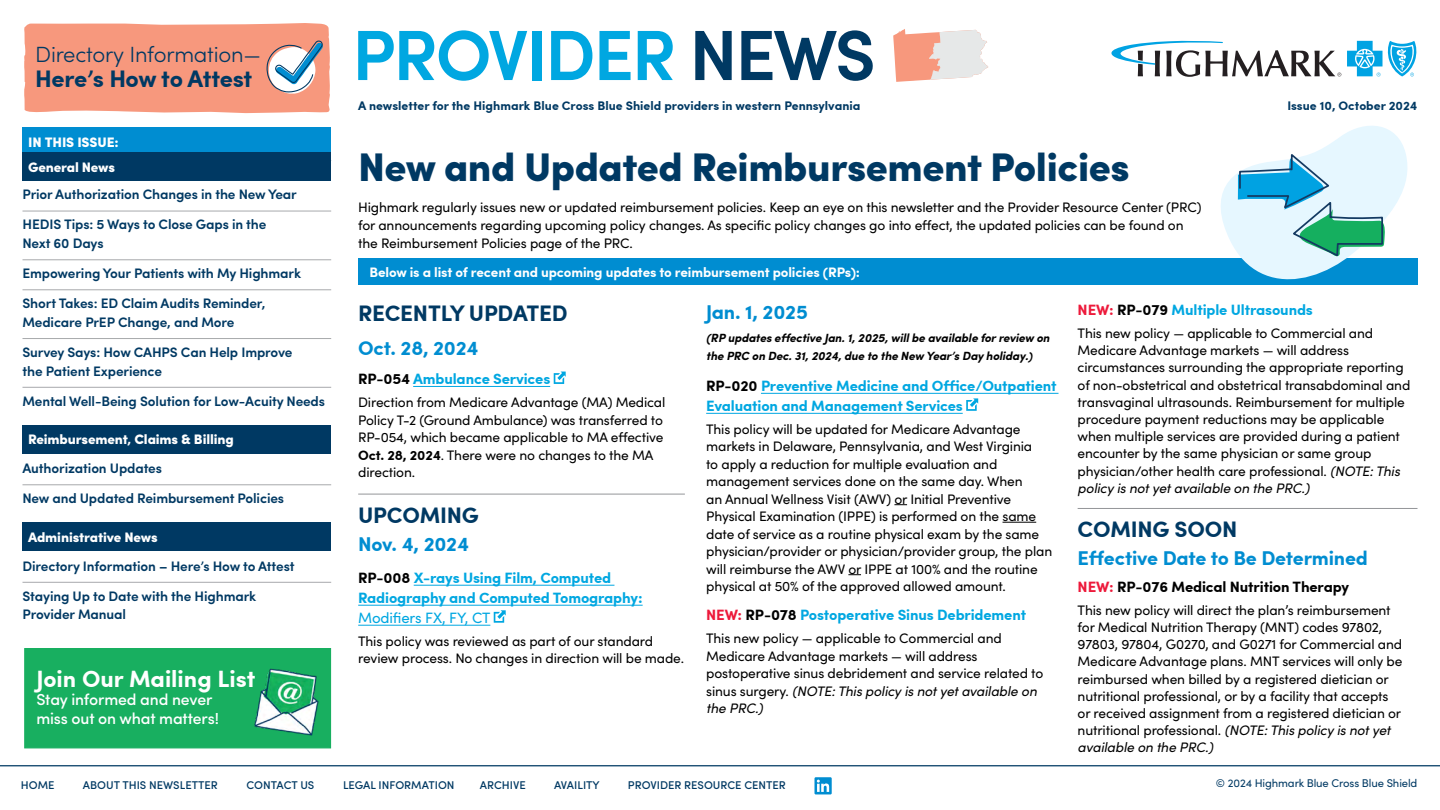
<style>
.page{position:relative;width:1440px;height:810px;background:#fff}
.page>*{position:absolute;margin:0;border:0;box-sizing:border-box;transform-origin:0 0}
.t1{font:900 40px "Sofia Pro";letter-spacing:-.01em;color:#003963}
.t2{font:700 24px "Sofia Pro";letter-spacing:-.015em;color:#003963}
.t3{font:700 23.62px "Sofia Pro";color:#fff}
.t4{font:700 22.5px "Sofia Pro";letter-spacing:-.01em;color:#003963}
.t5{font:300 22px "Sofia Pro";letter-spacing:-.01em;color:#003963}
.t6{font:700 20px "Sofia Pro";letter-spacing:-.01em;color:#008dd1}
.t7{font:500 16px/18.6px "Sofia Pro";letter-spacing:-.01em;color:#fff}
.t8{font:700 15px/20px "Sofia Pro";letter-spacing:-.01em;color:#00a7e1}
.t9{font:700 15px "Sofia Pro";letter-spacing:-.01em;color:#000}
.t10{font:15px "Sofia Pro";letter-spacing:-.01em;color:#00a7e1}
.t11{font:13.75px/17.5px "Sofia Pro";letter-spacing:-.01em;color:#000}
.t12{font:600 13.75px/30px "Sofia Pro";letter-spacing:-.01em;color:#003963}
.t13{font:900 13.75px/25px "Sofia Pro";letter-spacing:-.01em;color:#fff}
.t14{font:700 13.75px "Sofia Pro";letter-spacing:-.01em;color:#fff}
.t15{font:700 12.5px "Sofia Pro";color:#003963}
.t16{font:italic 700 11.88px/17.5px "Sofia Pro";letter-spacing:-.01em;color:#000}
.t17{font:500 11.25px "Sofia Pro";color:#003963}
.t18{font:11.25px "Sofia Pro";letter-spacing:-.01em;color:#003963}
.s1{color:#000}
.s2{font-weight:700}
.s3{font-size:11.25px}
.s4{color:#ed1a3b}
.s5{font-style:italic}
</style>
<div class="page">
<div style="left:24px;top:648px;width:307px;height:100px;background:#18af60"></div>
<img style="left:254px;top:668px;width:65px;height:68px">
<hr style="left:0;top:765px;width:1440px;height:1px;background:#003963">
<svg style="left:893px;top:29px;width:95px;height:53px"></svg>
<svg style="left:358px;top:30px;width:169px;height:51px"></svg>
<div style="left:532px;top:31px;width:9px;height:49px;background:#00a7e1"></div>
<svg style="left:551px;top:31px;width:41px;height:49px"></svg>
<svg style="left:599px;top:31px;width:32px;height:49px"></svg>
<svg style="left:638px;top:31px;width:35px;height:49px"></svg>
<svg style="left:695px;top:31px;width:37px;height:49px"></svg>
<svg style="left:741px;top:30px;width:132px;height:51px"></svg>
<svg style="left:24px;top:23px;width:306px;height:90px;background:#f19f88"></svg>
<svg style="left:1347px;top:41px;width:70px;height:36px"></svg>
<svg style="left:1111px;top:41px;width:230px;height:36px"></svg>
<svg style="left:814px;top:777px;width:18px;height:17px"></svg>
<hr style="left:22px;top:211px;width:309px;height:1px;background:#a7a9ac">
<hr style="left:22px;top:259px;width:309px;height:1px;background:#a7a9ac">
<hr style="left:22px;top:289px;width:309px;height:1px;background:#a7a9ac">
<hr style="left:22px;top:338px;width:309px;height:1px;background:#a7a9ac">
<hr style="left:22px;top:387px;width:309px;height:1px;background:#a7a9ac">
<hr style="left:22px;top:484px;width:309px;height:1px;background:#a7a9ac">
<hr style="left:22px;top:582px;width:309px;height:1px;background:#a7a9ac">
<div style="left:22px;top:127px;width:309px;height:29px;background:#008dd1"></div>
<div style="left:22px;top:152px;width:309px;height:29px;background:#003963"></div>
<div style="left:22px;top:425px;width:309px;height:28px;background:#003963"></div>
<div style="left:22px;top:522px;width:309px;height:29px;background:#003963"></div>
<hr style="left:413px;top:386px;width:137px;height:1px;background:#00a7e1">
<hr style="left:358px;top:494px;width:327px;height:1px;background:#939598">
<hr style="left:414px;top:585px;width:200px;height:1px;background:#00a7e1">
<hr style="left:358px;top:605px;width:285px;height:1px;background:#00a7e1">
<hr style="left:358px;top:625px;width:132px;height:1px;background:#00a7e1">
<svg style="left:554px;top:372px;width:12px;height:12px"></svg>
<svg style="left:494px;top:610px;width:12px;height:13px"></svg>
<hr style="left:761px;top:393px;width:298px;height:1px;background:#00a7e1">
<hr style="left:706px;top:413px;width:257px;height:1px;background:#00a7e1">
<svg style="left:894px;top:504px;width:13px;height:1px"></svg>
<hr style="left:1003px;top:522px;width:33px;height:1px;background:#000">
<svg style="left:848px;top:574px;width:13px;height:1px"></svg>
<svg style="left:966px;top:398px;width:12px;height:13px"></svg>
<hr style="left:1078px;top:508px;width:340px;height:1px;background:#939598">
<div style="left:358px;top:259px;width:1060px;height:26px;background:#008dd1"></div>
<svg style="left:1211px;top:126px;width:203px;height:154px"></svg>
<h3 class="t5" style="left:35px;top:39px;width:227px">Directory Information—</h3>
<h2 class="t2" style="left:35px;top:60px;width:219px">Here’s How to Attest</h2>
<p class="t13" style="left:28px;top:128px;width:92px">IN THIS ISSUE:<br>General News</p>
<p class="t12" style="left:23px;top:179px;width:276px">Prior Authorization Changes in the New Year<br>HEDIS Tips: 5 Ways to Close Gaps in the</p>
<p class="t12" style="left:23px;top:227px;width:280px">Next 60 Days<br>Empowering Your Patients with My Highmark<br>Short Takes: ED Claim Audits Reminder,</p>
<p class="t12" style="left:23px;top:306px;width:272px">Medicare PrEP Change, and More<br>Survey Says: How CAHPS Can Help Improve</p>
<p class="t12" style="left:23px;top:355px;width:304px">the Patient Experience<br>Mental Well-Being Solution for Low-Acuity Needs</p>
<p class="t13" style="left:28px;top:426px;width:207px">Reimbursement, Claims &amp; Billing</p>
<p class="t12" style="left:23px;top:452px;width:263px">Authorization Updates<br>New and Updated Reimbursement Policies</p>
<p class="t13" style="left:28px;top:523px;width:131px">Administrative News</p>
<p class="t12" style="left:23px;top:550px;width:274px">Directory Information – Here’s How to Attest<br>Staying Up to Date with the Highmark</p>
<p class="t12" style="left:23px;top:599px;width:105px">Provider Manual</p>
<h3 class="t3" style="left:36px;top:660px;width:221px">Join Our Mailing List</h3>
<p class="t7" style="left:36px;top:689px;width:184px">Stay informed and never miss out on what matters!</p>
<p class="t15" style="left:358px;top:96px;width:504px">A newsletter for the Highmark Blue Cross Blue Shield providers in western Pennsylvania</p>
<p class="t15" style="left:1287px;top:96px;width:132px">Issue 10, October 2024</p>
<h1 class="t1" style="left:358px;top:136px;width:773px">New and Updated Reimbursement Policies</h1>
<p class="t11" style="left:358px;top:198px;width:845px">Highmark regularly issues new or updated reimbursement policies. Keep an eye on this newsletter and the Provider Resource Center (PRC) for announcements regarding upcoming policy changes. As specific policy changes go into effect, the updated policies can be found on the Reimbursement Policies page of the PRC.</p>
<p class="t14" style="left:369px;top:261px;width:492px">Below is a list of recent and upcoming updates to reimbursement policies (RPs):</p>
<h3 class="t4" style="left:358px;top:296px;width:211px">RECENTLY UPDATED</h3>
<h3 class="t6" style="left:358px;top:333px;width:122px">Oct. 28, 2024</h3>
<p class="t8" style="left:358px;top:368px;width:194px"><span class="s1">RP-054</span> Ambulance Services</p>
<p class="t11" style="left:358px;top:393px;width:309px">Direction from Medicare Advantage (MA) Medical Policy T-2 (Ground Ambulance) was transferred to RP-054, which became applicable to MA effective <span class="s2">Oct. 28, 2024</span>. There were no changes to the MA direction.</p>
<h3 class="t4" style="left:358px;top:498px;width:122px">UPCOMING</h3>
<h3 class="t6" style="left:358px;top:529px;width:112px">Nov. 4, 2024</h3>
<p class="t8" style="left:358px;top:567px;width:286px"><span class="s1">RP-008</span> X-rays Using Film, Computed<br>Radiography and Computed Tomography:</p>
<p class="t10" style="left:358px;top:606px;width:134px">Modifiers FX, FY, CT</p>
<p class="t11" style="left:358px;top:632px;width:328px">This policy was reviewed as part of our standard review process. No changes in direction will be made.</p>
<h3 class="t6" style="left:706px;top:297px;width:103px">Jan. 1, 2025</h3>
<p class="t16" style="left:706px;top:328px;width:345px">(RP updates effective Jan. 1, 2025, will be available for review on the PRC on Dec. 31, 2024, due to the New Year’s Day holiday.<span class="s3">)</span></p>
<p class="t8" style="left:706px;top:375px;width:352px"><span class="s1">RP-020</span> Preventive Medicine and Office/Outpatient<br>Evaluation and Management Services</p>
<p class="t11" style="left:706px;top:420px;width:348px">This policy will be updated for Medicare Advantage markets in Delaware, Pennsylvania, and West Virginia<br>to apply a reduction for multiple evaluation and management services done on the same day. When<br>an Annual Wellness Visit (AWV) or Initial Preventive Physical Examination (IPPE) is performed on the same date of service as a routine physical exam by the same physician/provider or physician/provider group, the plan will reimburse the AWV or IPPE at 100% and the routine physical at 50% of the approved allowed amount.</p>
<p class="t8" style="left:706px;top:604px;width:322px"><span class="s4">NEW:</span> <span class="s1">RP-078</span> Postoperative Sinus Debridement</p>
<p class="t11" style="left:706px;top:629px;width:339px">This new policy — applicable to Commercial and Medicare Advantage markets — will address postoperative sinus debridement and service related to sinus surgery. <span class="s5">(NOTE: This policy is not yet available on the PRC.)</span></p>
<p class="t8" style="left:1078px;top:299px;width:237px"><span class="s4">NEW:</span> <span class="s1">RP-079</span> Multiple Ultrasounds</p>
<p class="t11" style="left:1078px;top:324px;width:334px">This new policy — applicable to Commercial and Medicare Advantage markets — will address circumstances surrounding the appropriate reporting of non-obstetrical and obstetrical transabdominal and transvaginal ultrasounds. Reimbursement for multiple procedure payment reductions may be applicable when multiple services are provided during a patient encounter by the same physician or same group physician/other health care professional. <span class="s5">(NOTE: This policy is not yet available on the PRC.)</span></p>
<h3 class="t4" style="left:1078px;top:512px;width:161px">COMING SOON</h3>
<h3 class="t6" style="left:1078px;top:542px;width:292px">Effective Date to Be Determined</h3>
<p class="t9" style="left:1078px;top:575px;width:273px"><span class="s4">NEW:</span> RP-076 Medical Nutrition Therapy</p>
<p class="t11" style="left:1078px;top:601px;width:326px">This new policy will direct the plan’s reimbursement for Medical Nutrition Therapy (MNT) codes 97802, 97803, 97804, G0270, and G0271 for Commercial and Medicare Advantage plans. MNT services will only be reimbursed when billed by a registered dietician or nutritional professional, or by a facility that accepts or received assignment from a registered dietician or nutritional professional. <span class="s5">(NOTE: This policy is not yet available on the PRC.)</span></p>
<p class="t17" style="left:21px;top:776px;width:35px">HOME</p>
<p class="t17" style="left:83px;top:776px;width:137px">ABOUT THIS NEWSLETTER</p>
<p class="t17" style="left:247px;top:776px;width:69px">CONTACT US</p>
<p class="t17" style="left:343px;top:776px;width:113px">LEGAL INFORMATION</p>
<p class="t17" style="left:480px;top:776px;width:47px">ARCHIVE</p>
<p class="t17" style="left:554px;top:776px;width:47px">AVAILITY</p>
<p class="t17" style="left:628px;top:776px;width:160px">PROVIDER RESOURCE CENTER</p>
<p class="t18" style="left:1216px;top:775px;width:203px">© 2024 Highmark Blue Cross Blue Shield</p>
</div>
